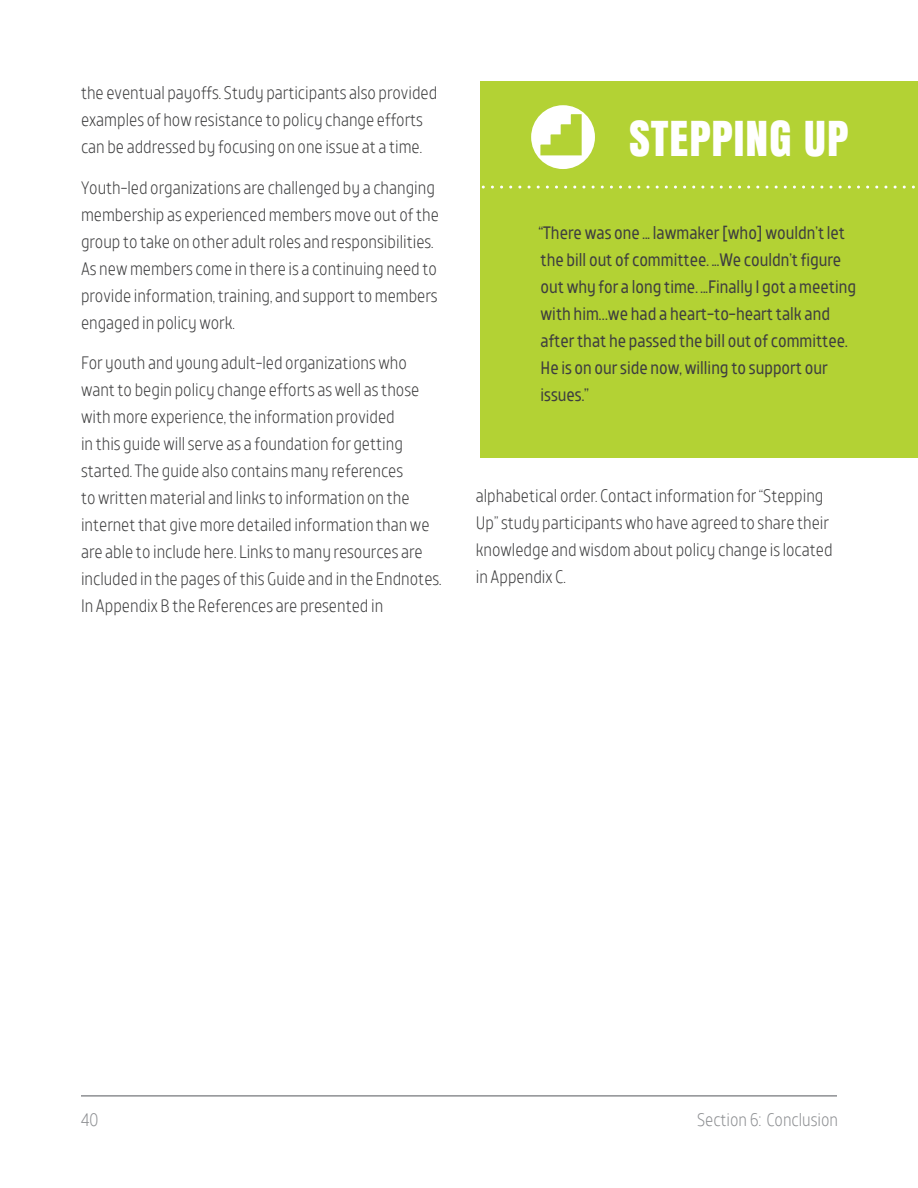
<style>
.page{position:relative;width:918px;height:1188px;background:#fff}
.page>*{position:absolute;margin:0;border:0;box-sizing:border-box;transform-origin:0 0}
.t1{font:45px "Anton";letter-spacing:.02em;color:#fff}
.main_-_subsequent_pa{font:300 18px/27px "TT Teds";color:#3e3e3f}
.quote_-_big_-_anton{font:18px/27px "TT Teds";color:#3e3e3f}
.t2{font:300 18px "TT Teds";color:#8d8f92}
</style>
<div class="page">
<hr style="left:81px;top:1095px;width:756px;height:2px;background:#8d8f92">
<div style="left:480px;top:81px;width:438px;height:376px;background:#b3d234"></div>
<svg style="left:531px;top:105px;width:64px;height:64px"></svg>
<svg style="left:481px;top:186px;width:434px;height:3px"></svg>
<p class="main_-_subsequent_pa" style="left:81px;top:79px;width:358px">the eventual payoffs. Study participants also provided examples of how resistance to policy change efforts can be addressed by focusing on one issue at a time.</p>
<p class="main_-_subsequent_pa" style="left:81px;top:174px;width:359px">Youth-led organizations are challenged by a changing membership as experienced members move out of the group to take on other adult roles and responsibilities.<br>As new members come in there is a continuing need to provide information, training, and support to members engaged in policy work.</p>
<p class="main_-_subsequent_pa" style="left:81px;top:349px;width:362px">For youth and young adult-led organizations who want to begin policy change efforts as well as those with more experience, the information provided<br>in this guide will serve as a foundation for getting started. The guide also contains many references<br>to written material and links to information on the internet that give more detailed information than we are able to include here. Links to many resources are included in the pages of this Guide and in the Endnotes.<br>In Appendix B the References are presented in</p>
<p class="t1" style="left:629px;top:104px;width:221px">STEPPING UP</p>
<p class="quote_-_big_-_anton" style="left:538px;top:219px;width:319px">“There was one ... lawmaker [who] wouldn’t let the bill out of committee. ...We couldn’t figure out why for a long time. ...Finally I got a meeting with him…we had a heart-to-heart talk and after that he passed the bill out of committee.<br>He is on our side now, willing to support our issues.”</p>
<p class="main_-_subsequent_pa" style="left:476px;top:483px;width:358px">alphabetical order. Contact information for “Stepping Up” study participants who have agreed to share their knowledge and wisdom about policy change is located in Appendix C.</p>
<p class="t2" style="left:81px;top:1108px;width:19px">40</p>
<p class="t2" style="left:697px;top:1108px;width:143px">Section 6: Conclusion</p>
</div>
